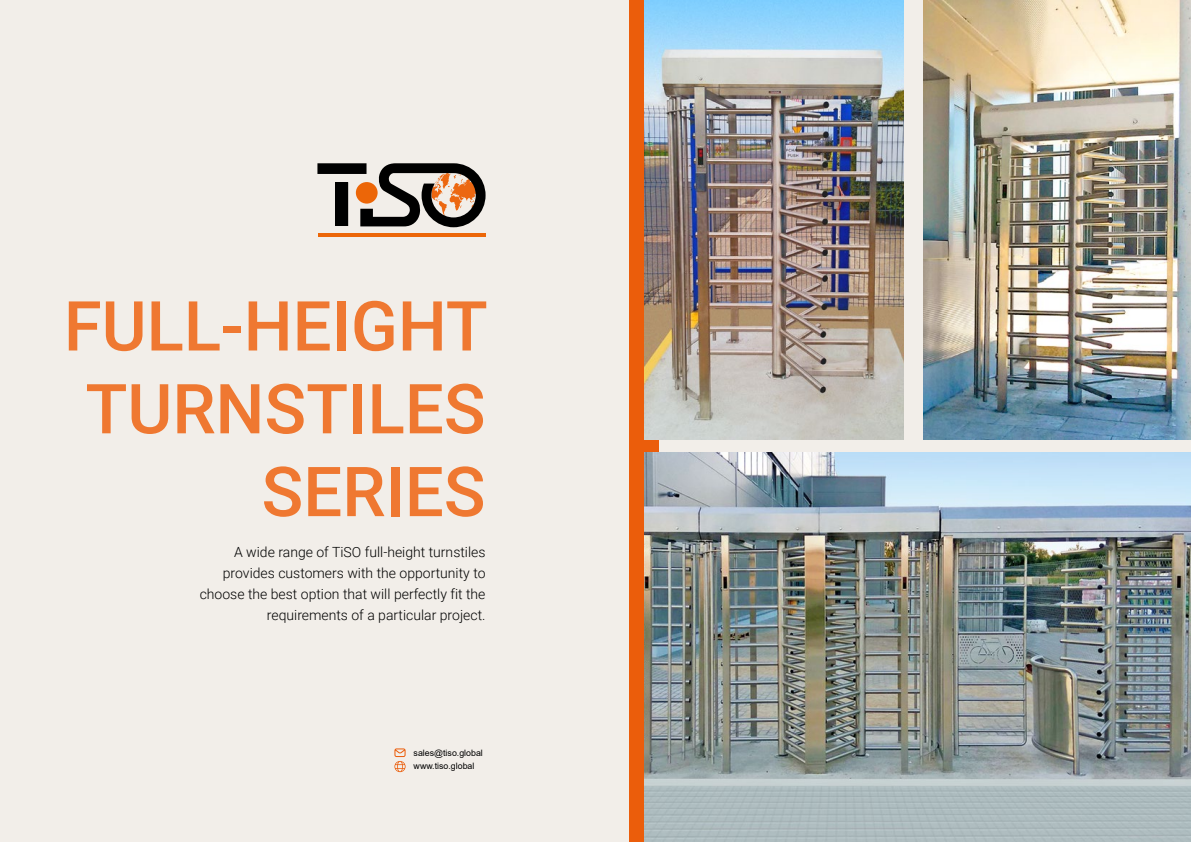
<style>
.page{position:relative;width:1191px;height:842px;background:#f2eee9}
.page>*{position:absolute;margin:0;border:0;box-sizing:border-box;transform-origin:0 0}
.t1{font:500 69px/82.8px "Roboto";color:#ef7831;text-align:right}
.t2{font:300 14px/21px "Roboto";color:#000;text-align:right}
.t3{font:8.8px/13.7px "Arial";color:#000}
</style>
<div class="page">
<div style="left:629px;top:0;width:30px;height:842px;background:#eb5d0b"></div>
<svg style="left:394px;top:748px;width:11px;height:24px"></svg>
<svg style="left:317px;top:163px;width:168px;height:64px"></svg>
<hr style="left:318px;top:233px;width:167px;height:4px;background:#ec6608">
<img style="left:923px;top:0;width:268px;height:440px">
<img style="left:644px;top:0;width:260px;height:440px">
<img style="left:644px;top:453px;width:547px;height:389px">
<h1 class="t1" style="left:64px;top:282px;width:425px">FULL-HEIGHT<br>TURNSTILES<br>SERIES</h1>
<p class="t2" style="left:200px;top:541px;width:287px">A wide range of TiSO full-height turnstiles provides customers with the opportunity to choose the best option that will perfectly fit the requirements of a particular project.</p>
<p class="t3" style="left:413px;top:746px;width:71px">sales@tiso.global www.tiso.global</p>
</div>
